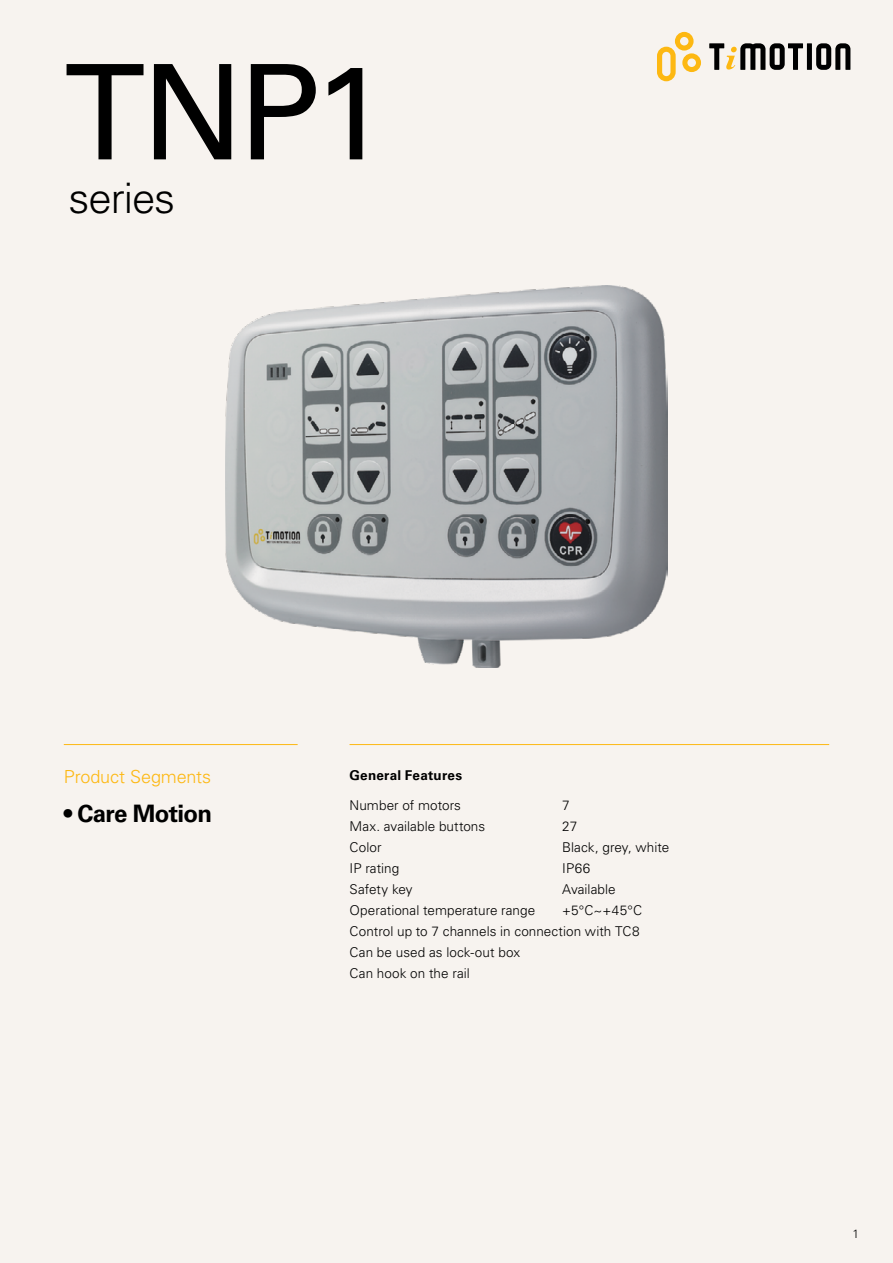
<style>
.page{position:relative;width:893px;height:1263px;background:#f7f3ef}
.page>*{position:absolute;margin:0;border:0;box-sizing:border-box;transform-origin:0 0}
.t1{font:132px "Univers LT Std";color:#000}
.t2{font:300 42px "Univers LT Std";letter-spacing:-.025em;color:#000}
.t3{font:700 24px "Univers LT Std";letter-spacing:-.025em;color:#000}
.t4{font:300 18px "Univers LT Std";letter-spacing:-.005em;color:#fdb812}
.t5{font:300 13.5px/21px "Univers LT Std";letter-spacing:.005em;color:#000}
.t6{font:700 13.5px "Univers LT Std";letter-spacing:.015em;color:#000}
.t7{font:300 12px "Univers LT Std";color:#000}
</style>
<div class="page">
<svg style="left:657px;top:32px;width:44px;height:49px"></svg>
<div style="left:807px;top:43px;width:5px;height:27px;background:#000"></div>
<svg style="left:816px;top:43px;width:34px;height:27px"></svg>
<svg style="left:709px;top:43px;width:94px;height:27px"></svg>
<hr style="left:350px;top:744px;width:479px;height:1px;background:#fdb812">
<hr style="left:64px;top:744px;width:234px;height:1px;background:#fdb812">
<img style="left:225px;top:286px;width:443px;height:382px">
<h1 class="t1" style="left:64px;top:34px;width:325px">TNP1</h1>
<h2 class="t2" style="left:69px;top:173px;width:108px">series</h2>
<h3 class="t4" style="left:64px;top:766px;width:149px">Product Segments</h3>
<h3 class="t3" style="left:64px;top:799px;width:150px">• Care Motion</h3>
<p class="t6" style="left:350px;top:767px;width:114px">General Features</p>
<p class="t5" style="left:350px;top:794px;width:113px">Number of motors</p>
<p class="t5" style="left:562px;top:794px;width:9px">7</p>
<p class="t5" style="left:350px;top:815px;width:137px">Max. available buttons</p>
<p class="t5" style="left:562px;top:815px;width:17px">27</p>
<p class="t5" style="left:350px;top:836px;width:34px">Color</p>
<p class="t5" style="left:562px;top:836px;width:109px">Black, grey, white</p>
<p class="t5" style="left:350px;top:857px;width:51px">IP rating</p>
<p class="t5" style="left:562px;top:857px;width:30px">IP66</p>
<p class="t5" style="left:350px;top:878px;width:65px">Safety key</p>
<p class="t5" style="left:562px;top:878px;width:55px">Available</p>
<p class="t5" style="left:350px;top:899px;width:187px">Operational temperature range</p>
<p class="t5" style="left:350px;top:899px;width:294px;text-indent:213px">+5°C~+45°C<br>Control up to 7 channels in connection with TC8<br>Can be used as lock-out box<br>Can hook on the rail</p>
<p class="t7" style="left:852px;top:1226px;width:8px">1</p>
</div>
